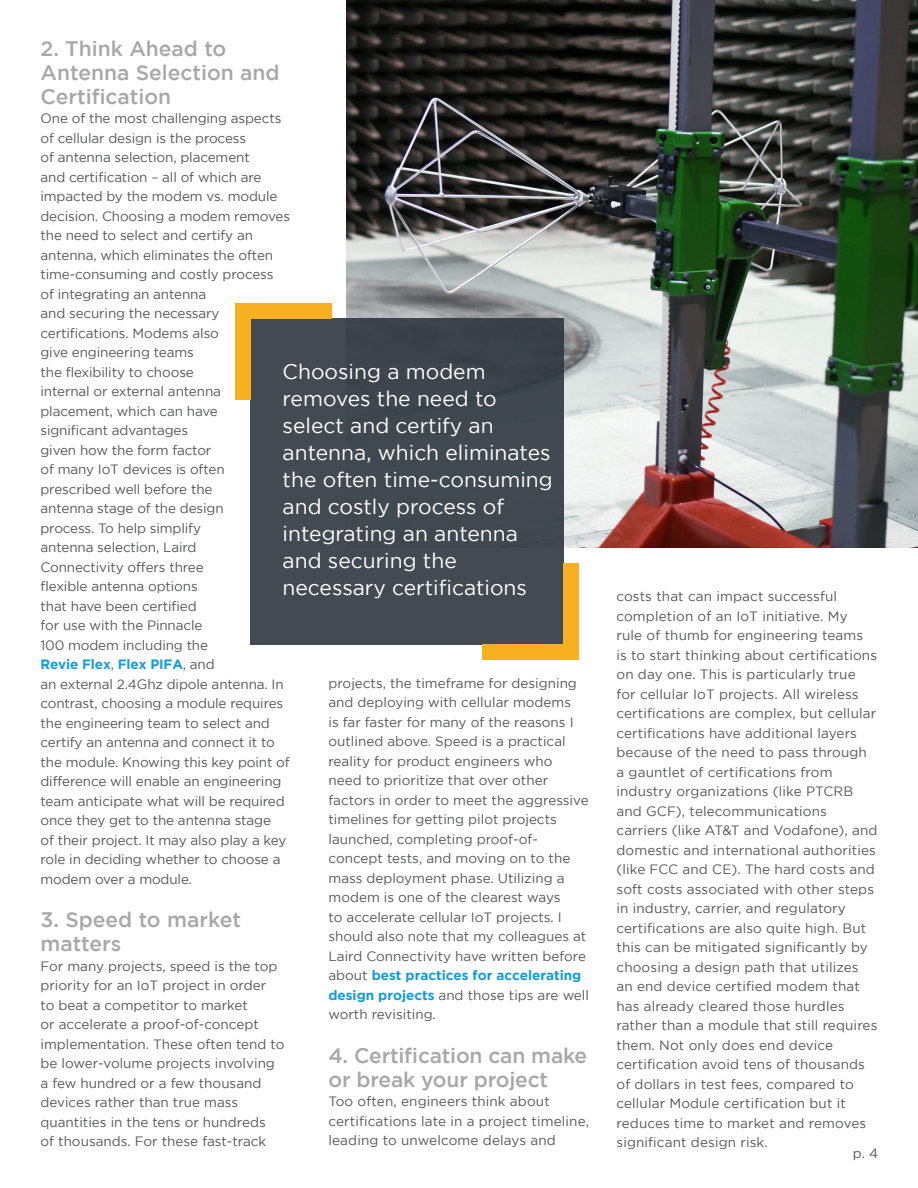
<style>
.page{position:relative;width:918px;height:1188px;background:#fff}
.page>*{position:absolute;margin:0;border:0;box-sizing:border-box;transform-origin:0 0}
.Quote_Box___Gray___C{font:21px/27px "Gotham";color:#fff}
.H3___Gray___Left{font:500 21px/24px "Gotham";color:#a8a8aa}
.Body_Copy___Gray___L{font:13.5px/19.5px "Gotham";color:#55565a}
.s1{font-weight:700;color:#139cd8}
</style>
<div class="page">
<img style="left:347px;top:0;width:571px;height:548px">
<div style="left:250px;top:318px;width:314px;height:326px;background:#434a52"></div>
<div style="left:235px;top:303px;width:97px;height:16px;background:#f7b01f"></div>
<div style="left:235px;top:303px;width:16px;height:97px;background:#f7b01f"></div>
<div style="left:482px;top:644px;width:97px;height:15px;background:#f7b01f"></div>
<div style="left:564px;top:563px;width:15px;height:96px;background:#f7b01f"></div>
<p class="H3___Gray___Left" style="left:40px;top:36px;width:241px">2. Think Ahead to<br>Antenna Selection and<br>Certification</p>
<p class="Body_Copy___Gray___L" style="left:40px;top:109px;width:251px">One of the most challenging aspects of cellular design is the process<br>of antenna selection, placement<br>and certification – all of which are impacted by the modem vs. module decision. Choosing a modem removes the need to select and certify an antenna, which eliminates the often time-consuming and costly process of integrating an antenna<br>and securing the necessary certifications. Modems also<br>give engineering teams<br>the flexibility to choose<br>internal or external antenna placement, which can have<br>significant advantages<br>given how the form factor<br>of many IoT devices is often prescribed well before the<br>antenna stage of the design<br>process. To help simplify<br>antenna selection, Laird<br>Connectivity offers three<br>flexible antenna options<br>that have been certified<br>for use with the Pinnacle<br>100 modem including the<br><span class="s1">Revie Flex</span>, <span class="s1">Flex PIFA</span>, and<br>an external 2.4Ghz dipole antenna. In contrast, choosing a module requires the engineering team to select and certify an antenna and connect it to the module. Knowing this key point of difference will enable an engineering team anticipate what will be required once they get to the antenna stage<br>of their project. It may also play a key role in deciding whether to choose a modem over a module.</p>
<p class="H3___Gray___Left" style="left:40px;top:907px;width:202px">3. Speed to market matters</p>
<p class="Body_Copy___Gray___L" style="left:40px;top:956px;width:246px">For many projects, speed is the top priority for an IoT project in order<br>to beat a competitor to market<br>or accelerate a proof-of-concept implementation. These often tend to be lower-volume projects involving a few hundred or a few thousand devices rather than true mass quantities in the tens or hundreds<br>of thousands. For these fast-track</p>
<p class="Quote_Box___Gray___C" style="left:283px;top:357px;width:272px">Choosing a modem removes the need to select and certify an antenna, which eliminates the often time-consuming and costly process of integrating an antenna and securing the necessary certifications</p>
<p class="Body_Copy___Gray___L" style="left:328px;top:673px;width:262px">projects, the timeframe for designing and deploying with cellular modems<br>is far faster for many of the reasons I outlined above. Speed is a practical reality for product engineers who need to prioritize that over other factors in order to meet the aggressive timelines for getting pilot projects launched, completing proof-of&shy;concept tests, and moving on to the mass deployment phase. Utilizing a modem is one of the clearest ways<br>to accelerate cellular IoT projects. I should also note that my colleagues at Laird Connectivity have written before about <span class="s1">best practices for accelerating design projects</span> and those tips are well worth revisiting.</p>
<p class="H3___Gray___Left" style="left:328px;top:1043px;width:260px">4. Certification can make or break your project</p>
<p class="Body_Copy___Gray___L" style="left:328px;top:1092px;width:262px">Too often, engineers think about certifications late in a project timeline, leading to unwelcome delays and</p>
<p class="Body_Copy___Gray___L" style="left:616px;top:587px;width:263px">costs that can impact successful completion of an IoT initiative. My<br>rule of thumb for engineering teams<br>is to start thinking about certifications on day one. This is particularly true for cellular IoT projects. All wireless certifications are complex, but cellular certifications have additional layers because of the need to pass through a gauntlet of certifications from industry organizations (like PTCRB and GCF), telecommunications carriers (like AT&amp;T and Vodafone), and domestic and international authorities (like FCC and CE). The hard costs and soft costs associated with other steps in industry, carrier, and regulatory certifications are also quite high. But this can be mitigated significantly by choosing a design path that utilizes an end device certified modem that has already cleared those hurdles rather than a module that still requires them. Not only does end device certification avoid tens of thousands of dollars in test fees, compared to cellular Module certification but it reduces time to market and removes significant design risk.</p>
<p class="Body_Copy___Gray___L" style="left:853px;top:1144px;width:27px">p. 4</p>
</div>
